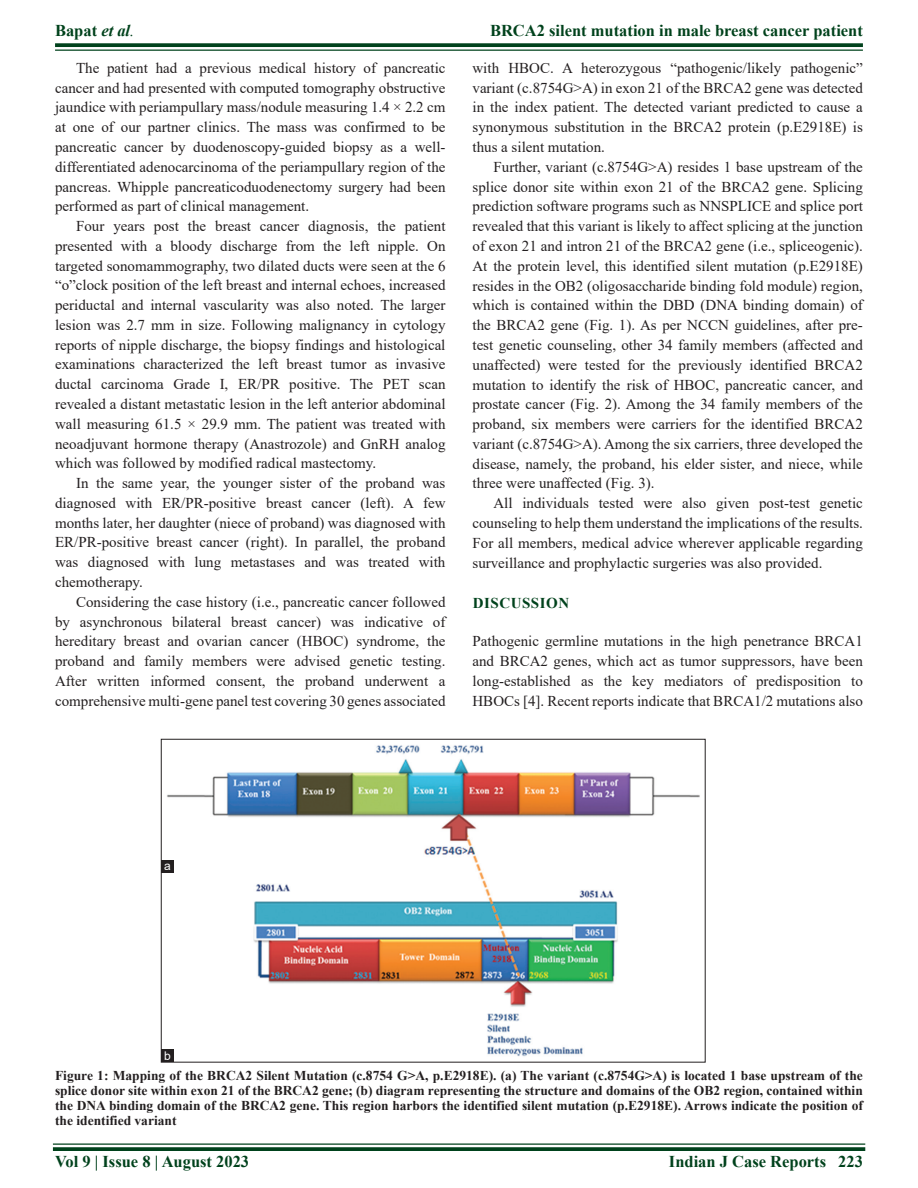
<style>
.page{position:relative;width:918px;height:1188px;background:#fff}
.page>*{position:absolute;margin:0;border:0;box-sizing:border-box;transform-origin:0 0}
.RF{font:700 16.5px "Times New Roman";color:#00421c}
.TX{font:15px/19.8px "Times New Roman";color:#231f20;text-align:justify}
.TXFL{font:15px/19.8px "Times New Roman";color:#231f20;text-align:justify}
.t1{font:700 15px "Times New Roman";letter-spacing:.035em;color:#00421c}
.FGC{font:700 13.5px/15px "Times New Roman";color:#231f20;text-align:justify}
.LABEL{font:12px "Arial";color:#fff}
.s1{font-style:italic}
.s2{font-weight:400;font-style:italic}
</style>
<div class="page">
<hr style="left:53px;top:1143px;width:812px;height:2px;background:#00421c">
<svg style="left:53px;top:1147px;width:812px;height:4px;background:#0f4d29"></svg>
<svg style="left:55px;top:43px;width:808px;height:4px;background:#124f2c"></svg>
<hr style="left:55px;top:50px;width:808px;height:1px;background:#00421c">
<img style="left:167px;top:745px;width:533px;height:312px">
<div style="left:161px;top:1049px;width:13px;height:13px;background:#231f20"></div>
<div style="left:161px;top:860px;width:13px;height:13px;background:#231f20"></div>
<p class="RF" style="left:55px;top:18px;width:81px">Bapat <span class="s1">et al</span><span class="s2">.</span></p>
<p class="RF" style="left:490px;top:18px;width:374px">BRCA2 silent mutation in male breast cancer patient</p>
<p class="TX" style="left:55px;top:58px;width:392px;text-indent:21px">The patient had a previous medical history of pancreatic cancer and had presented with computed tomography obstructive jaundice with periampullary mass/nodule measuring 1.4 × 2.2 cm at one of our partner clinics. The mass was confirmed to be pancreatic cancer by duodenoscopy-guided biopsy as a well&shy;differentiated adenocarcinoma of the periampullary region of the pancreas. Whipple pancreaticoduodenectomy surgery had been performed as part of clinical management.</p>
<p class="TX" style="left:55px;top:216px;width:392px;text-indent:21px">Four years post the breast cancer diagnosis, the patient presented with a bloody discharge from the left nipple. On targeted sonomammography, two dilated ducts were seen at the 6 “o”clock position of the left breast and internal echoes, increased periductal and internal vascularity was also noted. The larger lesion was 2.7 mm in size. Following malignancy in cytology reports of nipple discharge, the biopsy findings and histological examinations characterized the left breast tumor as invasive ductal carcinoma Grade I, ER/PR positive. The PET scan revealed a distant metastatic lesion in the left anterior abdominal wall measuring 61.5 × 29.9 mm. The patient was treated with neoadjuvant hormone therapy (Anastrozole) and GnRH analog which was followed by modified radical mastectomy.</p>
<p class="TX" style="left:55px;top:473px;width:392px;text-indent:21px">In the same year, the younger sister of the proband was diagnosed with ER/PR-positive breast cancer (left). A few months later, her daughter (niece of proband) was diagnosed with ER/PR-positive breast cancer (right). In parallel, the proband was diagnosed with lung metastases and was treated with chemotherapy.</p>
<p class="TX" style="left:55px;top:591px;width:392px;text-indent:21px">Considering the case history (i.e., pancreatic cancer followed by asynchronous bilateral breast cancer) was indicative of hereditary breast and ovarian cancer (HBOC) syndrome, the proband and family members were advised genetic testing.<br>After written informed consent, the proband underwent a comprehensive multi-gene panel test covering 30 genes associated</p>
<p class="TX" style="left:472px;top:58px;width:392px">with HBOC. A heterozygous “pathogenic/likely pathogenic” variant (c.8754G&gt;A) in exon 21 of the BRCA2 gene was detected in the index patient. The detected variant predicted to cause a synonymous substitution in the BRCA2 protein (p.E2918E) is thus a silent mutation.</p>
<p class="TX" style="left:472px;top:156px;width:392px;text-indent:21px">Further, variant (c.8754G&gt;A) resides 1 base upstream of the splice donor site within exon 21 of the BRCA2 gene. Splicing prediction software programs such as NNSPLICE and splice port revealed that this variant is likely to affect splicing at the junction of exon 21 and intron 21 of the BRCA2 gene (i.e., spliceogenic).<br>At the protein level, this identified silent mutation (p.E2918E) resides in the OB2 (oligosaccharide binding fold module) region, which is contained within the DBD (DNA binding domain) of the BRCA2 gene (Fig. 1). As per NCCN guidelines, after pre&shy;test genetic counseling, other 34 family members (affected and unaffected) were tested for the previously identified BRCA2 mutation to identify the risk of HBOC, pancreatic cancer, and prostate cancer (Fig. 2). Among the 34 family members of the proband, six members were carriers for the identified BRCA2 variant (c.8754G&gt;A). Among the six carriers, three developed the disease, namely, the proband, his elder sister, and niece, while three were unaffected (Fig. 3).</p>
<p class="TX" style="left:472px;top:493px;width:392px;text-indent:21px">All individuals tested were also given post-test genetic counseling to help them understand the implications of the results.<br>For all members, medical advice wherever applicable regarding surveillance and prophylactic surgeries was also provided.</p>
<h1 class="t1" style="left:473px;top:593px;width:98px">DISCUSSION</h1>
<p class="TXFL" style="left:472px;top:631px;width:392px">Pathogenic germline mutations in the high penetrance BRCA1 and BRCA2 genes, which act as tumor suppressors, have been long-established as the key mediators of predisposition to HBOCs [4]. Recent reports indicate that BRCA1/2 mutations also</p>
<p class="LABEL" style="left:164px;top:858px;width:8px">a</p>
<p class="LABEL" style="left:164px;top:1047px;width:8px">b</p>
<p class="FGC" style="left:55px;top:1068px;width:809px">Figure 1: Mapping of the BRCA2 Silent Mutation (c.8754 G&gt;A, p.E2918E). (a) The variant (c.8754G&gt;A) is located 1 base upstream of the splice donor site within exon 21 of the BRCA2 gene; (b) diagram representing the structure and domains of the OB2 region, contained within the DNA binding domain of the BRCA2 gene. This region harbors the identified silent mutation (p.E2918E). Arrows indicate the position of the identified variant</p>
<p class="RF" style="left:55px;top:1150px;width:196px">Vol 9 | Issue 8 | August 2023</p>
<p class="RF" style="left:669px;top:1150px;width:195px">Indian J Case Reports 223</p>
</div>
